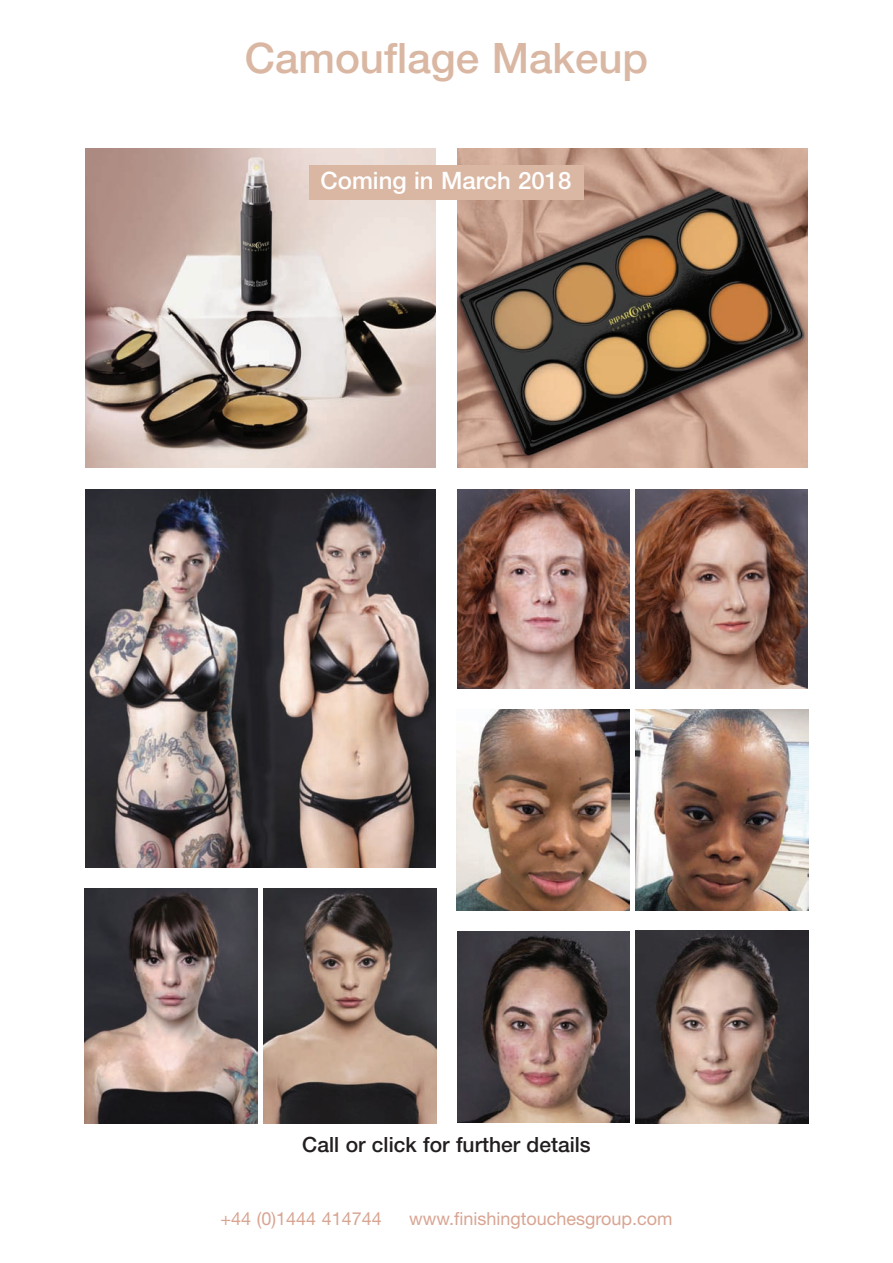
<style>
.page{position:relative;width:893px;height:1263px;background:#fff}
.page>*{position:absolute;margin:0;border:0;box-sizing:border-box;transform-origin:0 0}
.t1{font:500 42px "Helvetica Neue";color:#dab7a2}
.t2{font:500 24px "Helvetica Neue";color:#fff}
.t3{font:500 21px "Helvetica Neue";color:#231f20}
.t4{font:18px "Helvetica Neue";color:#d8a592}
</style>
<div class="page">
<img style="left:85px;top:149px;width:351px;height:319px">
<img style="left:85px;top:489px;width:351px;height:378px">
<img style="left:457px;top:489px;width:172px;height:200px">
<img style="left:636px;top:489px;width:172px;height:200px">
<img style="left:457px;top:710px;width:173px;height:200px">
<img style="left:635px;top:710px;width:173px;height:200px">
<img style="left:457px;top:931px;width:172px;height:192px">
<img style="left:635px;top:931px;width:173px;height:192px">
<img style="left:85px;top:888px;width:173px;height:235px">
<img style="left:263px;top:888px;width:173px;height:235px">
<img style="left:457px;top:149px;width:351px;height:319px">
<div style="left:309px;top:165px;width:274px;height:34px;background:#dab7a2"></div>
<h1 class="t1" style="left:245px;top:43px;width:405px">Camouflage Makeup</h1>
<h2 class="t2" style="left:321px;top:171px;width:253px">Coming in March 2018</h2>
<p class="t3" style="left:302px;top:1136px;width:290px">Call or click for further details</p>
<p class="t4" style="left:220px;top:1212px;width:163px">+44 (0)1444 414744</p>
<p class="t4" style="left:409px;top:1212px;width:265px">www.finishingtouchesgroup.com</p>
</div>
